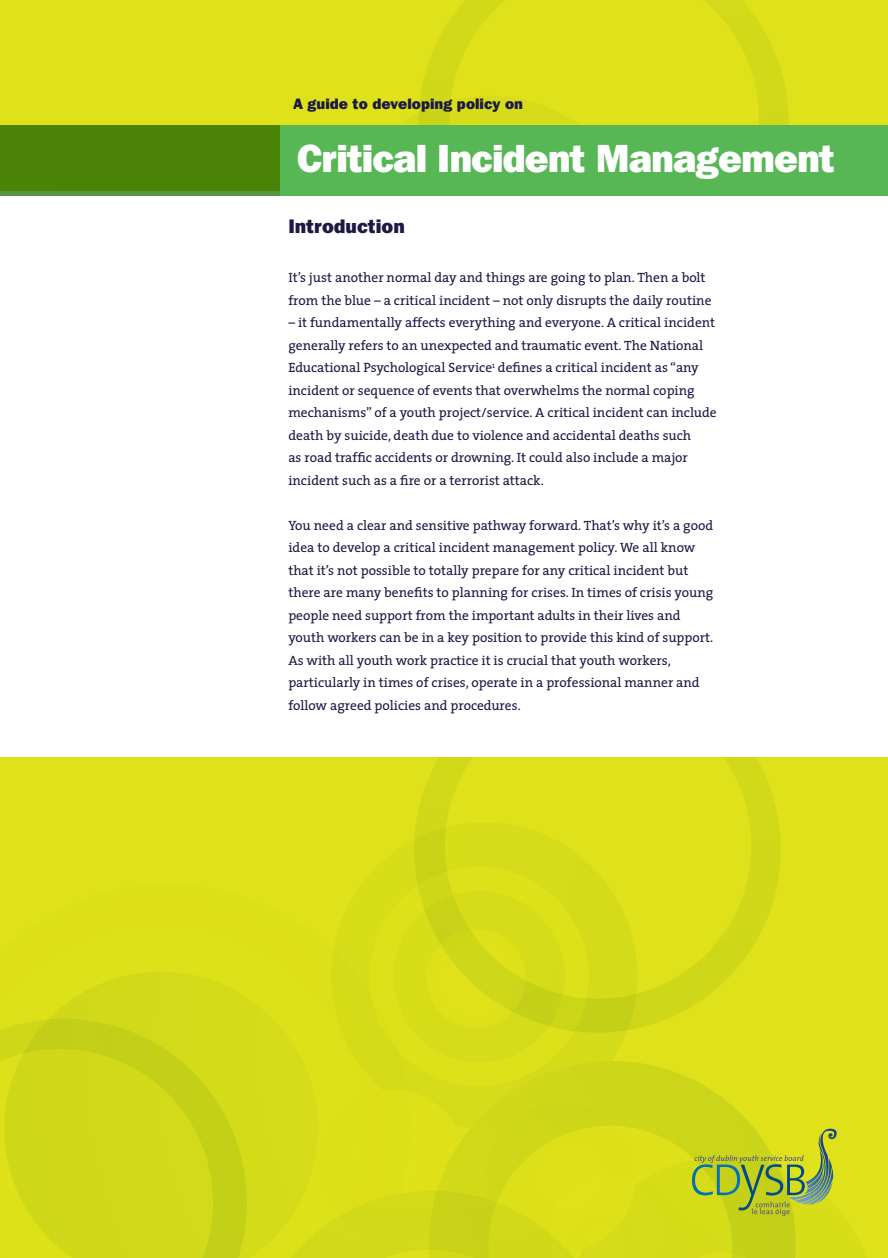
<style>
.page{position:relative;width:888px;height:1258px;background:#fff}
.page>*{position:absolute;margin:0;border:0;box-sizing:border-box;transform-origin:0 0}
.t1{font:800 39px "Franklin Gothic IT Cby BT";letter-spacing:-.025em;color:#fff}
.t2{font:800 19.5px "Franklin Gothic IT Cby BT";color:#1c1945}
.t3{font:800 15px "Franklin Gothic IT Cby BT";color:#1c1945}
.t4{font:13.5px/22.5px "The Serif";color:#1c1945}
</style>
<div class="page">
<div style="left:1px;top:0;width:887px;height:191px;background:#dfe21a"></div>
<svg style="left:418px;top:0;width:371px;height:125px"></svg>
<div style="left:1px;top:758px;width:887px;height:500px;background:#dfe21a"></div>
<svg style="left:601px;top:1061px;width:108px;height:28px"></svg>
<div style="left:515px;top:1059px;width:86px;height:30px;background:#ced719"></div>
<svg style="left:515px;top:1059px;width:59px;height:13px"></svg>
<svg style="left:0;top:884px;width:407px;height:205px"></svg>
<svg style="left:0;top:971px;width:340px;height:287px"></svg>
<svg style="left:388px;top:758px;width:393px;height:301px"></svg>
<div style="left:0;top:125px;width:888px;height:70px;background:#4b8406"></div>
<div style="left:281px;top:125px;width:607px;height:70px;background:#57b755"></div>
<svg style="left:223px;top:1089px;width:614px;height:169px"></svg>
<p class="t3" style="left:293px;top:94px;width:231px">A guide to developing policy on</p>
<h1 class="t1" style="left:297px;top:133px;width:540px">Critical Incident Management</h1>
<h2 class="t2" style="left:288px;top:213px;width:118px">Introduction</h2>
<p class="t4" style="left:288px;top:266px;width:425px">It’s just another normal day and things are going to plan. Then a bolt from the blue – a critical incident – not only disrupts the daily routine</p>
<p class="t4" style="left:288px;top:311px;width:430px">– it fundamentally affects everything and everyone. A critical incident generally refers to an unexpected and traumatic event. The National Educational Psychological Service<sup>1</sup> defines a critical incident as “any incident or sequence of events that overwhelms the normal coping mechanisms” of a youth project/service. A critical incident can include death by suicide, death due to violence and accidental deaths such<br>as road traffic accidents or drowning. It could also include a major incident such as a fire or a terrorist attack.</p>
<p class="t4" style="left:288px;top:513px;width:426px">You need a clear and sensitive pathway forward. That’s why it’s a good idea to develop a critical incident management policy. We all know that it’s not possible to totally prepare for any critical incident but there are many benefits to planning for crises. In times of crisis young people need support from the important adults in their lives and youth workers can be in a key position to provide this kind of support.<br>As with all youth work practice it is crucial that youth workers, particularly in times of crises, operate in a professional manner and follow agreed policies and procedures.</p>
</div>
